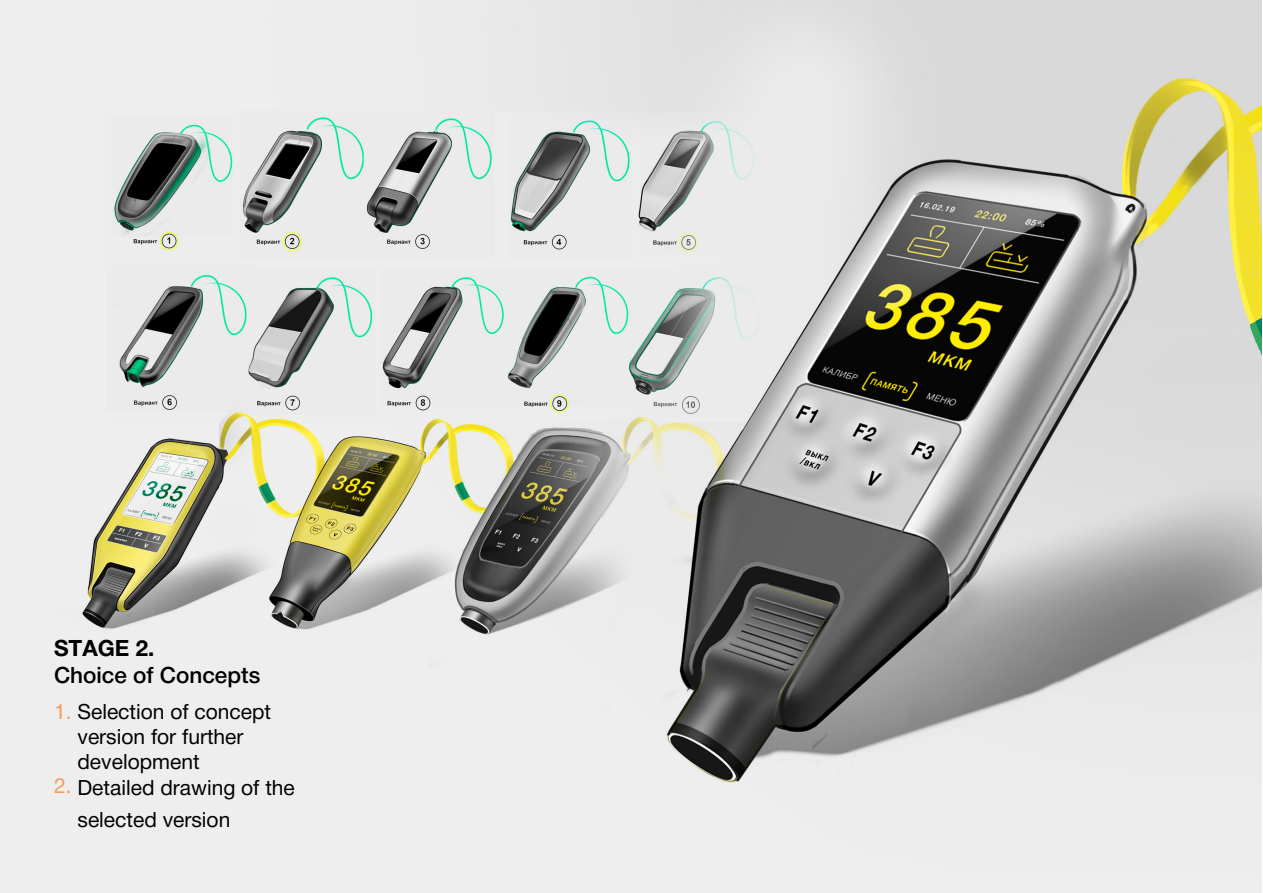
<style>
.page{position:relative;width:1263px;height:893px;background:#fff}
.page>*{position:absolute;margin:0;border:0;box-sizing:border-box;transform-origin:0 0}
.t1{font:500 22.5px "Helvetica Neue Cyr";color:#000}
.t2{font:700 22.5px "Helvetica Neue Cyr";color:#000}
.t3{font:21px/25.2px "Helvetica Neue Cyr";color:#000}
.s1{color:#f59d5d}
</style>
<div class="page">
<img style="left:0;top:0;width:1261px;height:893px">
<p class="t2" style="left:54px;top:636px;width:102px">STAGE 2.</p>
<p class="t1" style="left:54px;top:663px;width:208px">Choice of Concepts</p>
<p class="t3" style="left:77px;top:699px;width:195px;text-indent:-23px"><span class="s1">1.</span> Selection of concept version for further development</p>
<p class="t3" style="left:77px;top:771px;width:219px;line-height:32.4px;text-indent:-23px"><span class="s1">2.</span> Detailed drawing of the selected version</p>
</div>
